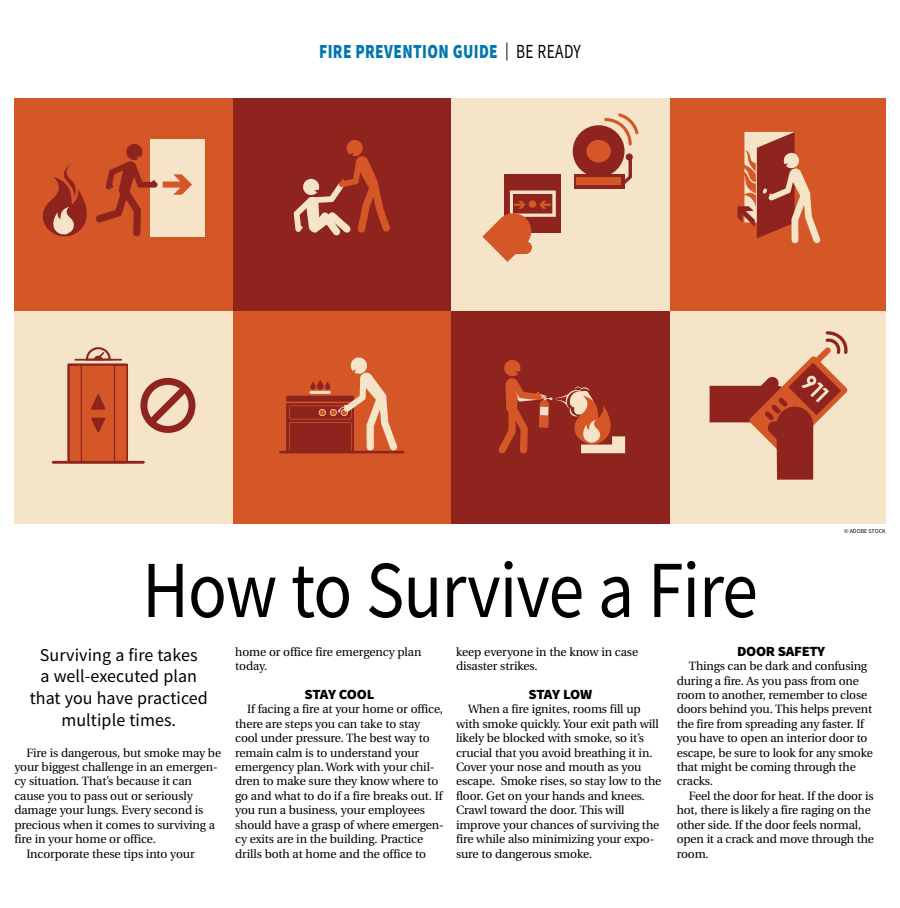
<style>
.page{position:relative;width:900px;height:908px;background:#fff}
.page>*{position:absolute;margin:0;border:0;box-sizing:border-box;transform-origin:0 0}
.t1{font:81px "Source Sans Pro";letter-spacing:-.015em;color:#000;scale:.89 1}
.t2{font:900 20px "Source Sans Pro";letter-spacing:.025em;color:#0077b1;scale:.77 1}
.t3{font:18px/21.6px "Source Sans Pro";letter-spacing:.005em;color:#000;text-align:center}
.t4{font:900 14px "Source Sans Pro";letter-spacing:-.02em;color:#000;scale:1.05 1}
.t5{font:12px/14.4px "Utopia";letter-spacing:-.01em;color:#000}
.t6{font:6px "Source Sans Pro";color:#000}
.s1{font-weight:400;font-size:18px;color:#000}
.s2{font-weight:400;color:#000}
</style>
<div class="page">
<div style="left:15px;top:98px;width:218px;height:213px;background:#d55727"></div>
<div style="left:15px;top:311px;width:218px;height:212px;background:#f5e4c7"></div>
<div style="left:233px;top:98px;width:218px;height:213px;background:#8f241e"></div>
<div style="left:233px;top:311px;width:218px;height:212px;background:#d55727"></div>
<div style="left:451px;top:98px;width:219px;height:213px;background:#f5e4c7"></div>
<div style="left:451px;top:311px;width:219px;height:212px;background:#8f241e"></div>
<div style="left:670px;top:98px;width:216px;height:213px;background:#d55727"></div>
<div style="left:670px;top:311px;width:216px;height:212px;background:#f5e4c7"></div>
<svg style="left:140px;top:378px;width:55px;height:55px"></svg>
<hr style="left:52px;top:460px;width:93px;height:3px;background:#8f241e">
<svg style="left:67px;top:347px;width:61px;height:114px;background:#cc5f38"></svg>
<svg style="left:710px;top:331px;width:138px;height:148px"></svg>
<div style="left:504px;top:174px;width:57px;height:59px;background:#8f241e"></div>
<svg style="left:482px;top:190px;width:74px;height:72px"></svg>
<div style="left:573px;top:125px;width:52px;height:52px;background:#8f241e;border-radius:50%"></div>
<svg style="left:604px;top:113px;width:35px;height:32px"></svg>
<div style="left:586px;top:140px;width:25px;height:22px;background:#d55727;border-radius:50%"></div>
<div style="left:574px;top:174px;width:51px;height:15px;background:#8f241e"></div>
<svg style="left:623px;top:156px;width:9px;height:28px"></svg>
<div style="left:626px;top:153px;width:7px;height:7px;background:#8f241e;border-radius:50%"></div>
<div style="left:576px;top:177px;width:45px;height:8px;background:#d55727"></div>
<div style="left:286px;top:395px;width:68px;height:6px;background:#8f241e"></div>
<div style="left:286px;top:403px;width:68px;height:48px;background:#8f241e"></div>
<svg style="left:289px;top:357px;width:109px;height:93px"></svg>
<hr style="left:279px;top:450px;width:126px;height:3px;background:#8f241e">
<svg style="left:498px;top:360px;width:127px;height:93px"></svg>
<svg style="left:42px;top:164px;width:45px;height:73px"></svg>
<div style="left:150px;top:139px;width:55px;height:97px;background:#f5e4c7"></div>
<svg style="left:95px;top:143px;width:97px;height:93px"></svg>
<svg style="left:738px;top:132px;width:83px;height:111px"></svg>
<svg style="left:294px;top:140px;width:96px;height:95px"></svg>
<h2 class="t2" style="left:319px;top:38px;width:341px">FIRE PREVENTION GUIDE <span class="s1">|</span> <span class="s2">BE READY</span></h2>
<p class="t6" style="left:844px;top:527px;width:43px">© ADOBE STOCK</p>
<h1 class="t1" style="left:142px;top:538px;width:693px">How to Survive a Fire</h1>
<h3 class="t3" style="left:30px;top:643px;width:180px">Surviving a fire takes<br>a well-executed plan that you have practiced multiple times.</h3>
<p class="t4" style="left:737px;top:641px;width:86px">DOOR SAFETY</p>
<p class="t5" style="left:677px;top:659px;width:198px;text-indent:12px">Things can be dark and confusing during a fire. As you pass from one room to another, remember to close doors behind you. This helps prevent the fire from spreading any faster. If you have to open an interior door to escape, be sure to look for any smoke that might be coming through the cracks.</p>
<p class="t5" style="left:677px;top:788px;width:199px;text-indent:12px">Feel the door for heat. If the door is hot, there is likely a fire raging on the other side. If the door feels normal, open it a crack and move through the room.</p>
<p class="t5" style="left:235px;top:644px;width:188px">home or office fire emergency plan today.</p>
<p class="t4" style="left:304px;top:684px;width:68px">STAY COOL</p>
<p class="t5" style="left:235px;top:702px;width:210px;text-indent:12px">If facing a fire at your home or office, there are steps you can take to stay cool under pressure. The best way to remain calm is to understand your emergency plan. Work with your chil&shy;dren to make sure they know where to go and what to do if a fire breaks out. If you run a business, your employees should have a grasp of where emergen&shy;cy exits are in the building. Practice drills both at home and the office to</p>
<p class="t5" style="left:456px;top:644px;width:184px">keep everyone in the know in case disaster strikes.</p>
<p class="t4" style="left:529px;top:684px;width:62px">STAY LOW</p>
<p class="t5" style="left:456px;top:702px;width:207px;text-indent:12px">When a fire ignites, rooms fill up with smoke quickly. Your exit path will likely be blocked with smoke, so it’s crucial that you avoid breathing it in.<br>Cover your nose and mouth as you escape. Smoke rises, so stay low to the floor. Get on your hands and knees.<br>Crawl toward the door. This will improve your chances of surviving the fire while also minimizing your expo&shy;sure to dangerous smoke.</p>
<p class="t5" style="left:26px;top:745px;width:196px">Fire is dangerous, but smoke may be</p>
<p class="t5" style="left:14px;top:759px;width:205px">your biggest challenge in an emergen-</p>
<p class="t5" style="left:14px;top:774px;width:179px">cy situation. That’s because it can</p>
<p class="t5" style="left:14px;top:788px;width:180px">cause you to pass out or seriously</p>
<p class="t5" style="left:14px;top:803px;width:191px">damage your lungs. Every second is</p>
<p class="t5" style="left:14px;top:817px;width:202px">precious when it comes to surviving a</p>
<p class="t5" style="left:14px;top:831px;width:143px">fire in your home or office.</p>
<p class="t5" style="left:26px;top:846px;width:170px">Incorporate these tips into your</p>
</div>
